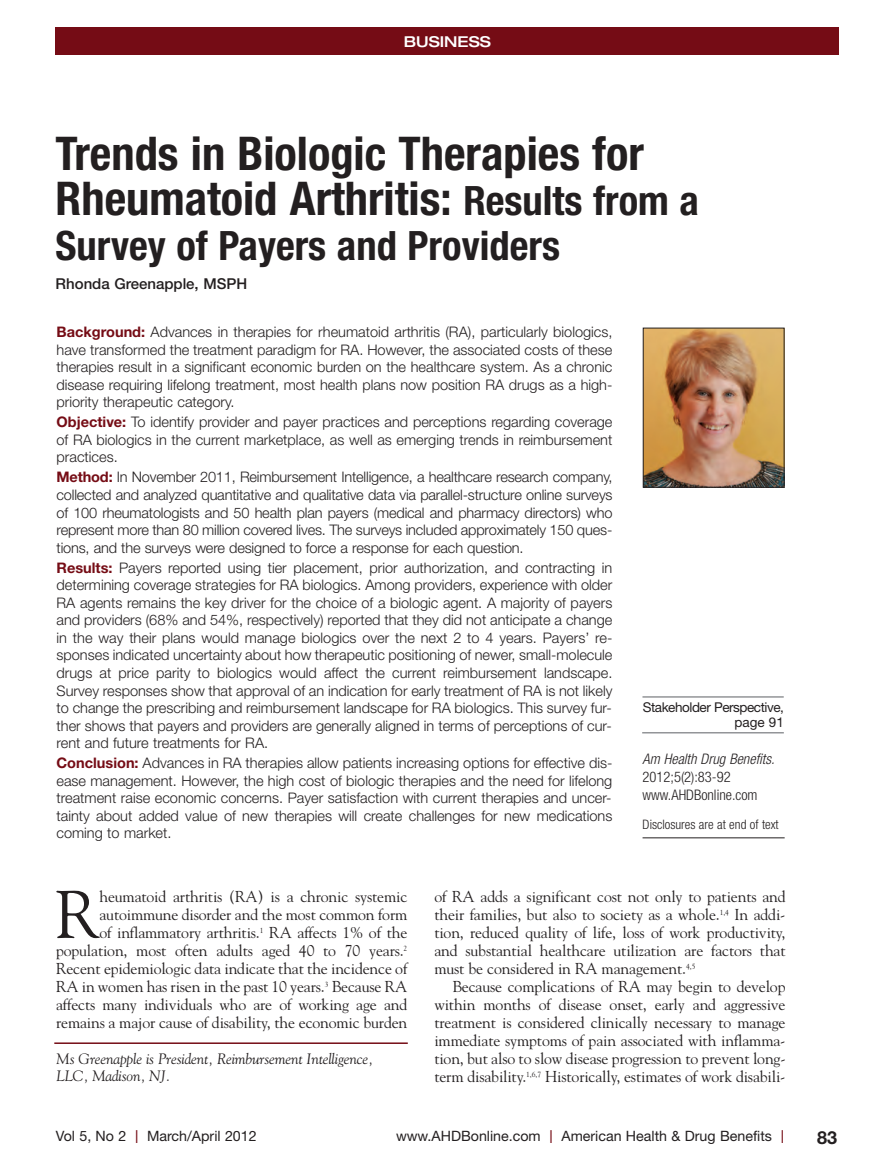
<style>
.page{position:relative;width:879px;height:1176px;background:#fff}
.page>*{position:absolute;margin:0;border:0;box-sizing:border-box;transform-origin:0 0}
.t1{font:66.9px "Goudy";color:#231f20}
.t2{font:700 condensed 46.5px/45px "Helvetica Neue";color:#231f20}
.t3{font:700 condensed 40.5px "Helvetica Neue";color:#231f20}
.t4{font:700 18px "Helvetica Neue";color:#231f20}
.t5{font:15.75px/18px "Goudy";letter-spacing:-.01em;color:#231f20;text-align:justify}
.t6{font:italic 15px/16.5px "Goudy";letter-spacing:-.01em;color:#231f20}
.t7{font:500 15px "Helvetica Neue";color:#231f20}
.t8{font:500 expanded 15px "Helvetica Neue";color:#fff}
.t9{font:300 14.55px/17.5px "Helvetica Neue";color:#231f20;text-align:justify}
.t10{font:300 condensed 14.55px/18px "Helvetica Neue";color:#231f20}
.t11{font:italic 300 condensed 14.55px "Helvetica Neue";letter-spacing:.005em;color:#231f20}
.t12{font:14.25px "Helvetica Neue";color:#231f20}
.t13{font:13.5px/15px "Helvetica Neue";letter-spacing:-.035em;color:#231f20;text-align:right}
.t14{font:300 condensed 13.05px "Helvetica Neue";color:#231f20}
.s1{font-size:40.5px}
.s2{font-weight:700;color:#750c15}
.s3{font-weight:300;font-size:18px;color:#750c15}
</style>
<div class="page">
<div style="left:56px;top:28px;width:783px;height:27px;background:#750c15"></div>
<hr style="left:54px;top:1042px;width:354px;height:1px;background:#750c15">
<hr style="left:642px;top:837px;width:142px;height:1px;background:#231f20">
<hr style="left:642px;top:696px;width:141px;height:1px;background:#939598">
<hr style="left:642px;top:732px;width:141px;height:1px;background:#939598">
<img style="left:644px;top:329px;width:138px;height:156px">
<div style="left:642px;top:327px;width:142px;height:160px;border:1px solid #231f20"></div>
<p class="t8" style="left:404px;top:32px;width:89px">BUSINESS</p>
<h2 class="t2" style="left:56px;top:131px;width:644px">Trends in Biologic Therapies for<br>Rheumatoid Arthritis: <span class="s1">Results from a</span></h2>
<h3 class="t3" style="left:56px;top:221px;width:506px">Survey of Payers and Providers</h3>
<p class="t7" style="left:56px;top:274px;width:193px">Rhonda Greenapple, MSPH</p>
<p class="t9" style="left:57px;top:323px;width:557px"><span class="s2">Background:</span> Advances in therapies for rheumatoid arthritis (RA), particularly biologics, have transformed the treatment paradigm for RA. However, the associated costs of these therapies result in a significant economic burden on the healthcare system. As a chronic disease requiring lifelong treatment, most health plans now position RA drugs as a high&shy;priority therapeutic category.</p>
<p class="t9" style="left:57px;top:413px;width:557px"><span class="s2">Objective:</span> To identify provider and payer practices and perceptions regarding coverage of RA biologics in the current marketplace, as well as emerging trends in reimbursement practices.</p>
<p class="t9" style="left:57px;top:468px;width:557px"><span class="s2">Method:</span> In November 2011, Reimbursement Intelligence, a healthcare research company, collected and analyzed quantitative and qualitative data via parallel-structure online surveys of 100 rheumatologists and 50 health plan payers (medical and pharmacy directors) who represent more than 80 million covered lives. The surveys included approximately 150 ques&shy;tions, and the surveys were designed to force a response for each question.</p>
<p class="t9" style="left:57px;top:558px;width:557px"><span class="s2">Results:</span> Payers reported using tier placement, prior authorization, and contracting in determining coverage strategies for RA biologics. Among providers, experience with older RA agents remains the key driver for the choice of a biologic agent. A majority of payers and providers (68% and 54%, respectively) reported that they did not anticipate a change in the way their plans would manage biologics over the next 2 to 4 years. Payers’ re - sponses indicated uncertainty about how therapeutic positioning of newer, small-molecule drugs at price parity to biologics would affect the current reimbursement landscape.<br>Survey responses show that approval of an indication for early treatment of RA is not likely to change the prescribing and reimbursement landscape for RA biologics. This survey fur&shy;ther shows that payers and providers are generally aligned in terms of perceptions of cur&shy;rent and future treatments for RA.</p>
<p class="t9" style="left:57px;top:753px;width:557px"><span class="s2">Conclusion:</span> Advances in RA therapies allow patients increasing options for effective dis&shy;ease management. However, the high cost of biologic therapies and the need for lifelong treatment raise economic concerns. Payer satisfaction with current therapies and uncer&shy;tainty about added value of new therapies will create challenges for new medications coming to market.</p>
<p class="t11" style="left:642px;top:753px;width:133px">Am Health Drug Benefits.</p>
<p class="t13" style="left:642px;top:699px;width:143px">Stakeholder Perspective, page 91</p>
<p class="t10" style="left:642px;top:769px;width:116px">2012;5(2):83-92 www.AHDBonline.com</p>
<p class="t14" style="left:642px;top:819px;width:137px">Disclosures are at end of text</p>
<h1 class="t1" style="left:55px;top:873px;width:46px">R</h1>
<p class="t5" style="left:56px;top:887px;width:353px;text-align:right">heumatoid arthritis (RA) is a chronic systemic autoimmune disorder and the most common form<br>of inflammatory arthritis.<sup>1</sup> RA affects 1% of the population, most often adults aged 40 to 70 years.<sup>2<br></sup>Recent epidemiologic data indicate that the incidence of RA in women has risen in the past 10 years.<sup>3</sup> Because RA affects many individuals who are of working age and remains a major cause of disability, the economic burden</p>
<p class="t5" style="left:434px;top:887px;width:353px">of RA adds a significant cost not only to patients and their families, but also to society as a whole.<sup>1,4</sup> In addi&shy;tion, reduced quality of life, loss of work productivity, and substantial healthcare utilization are factors that must be considered in RA management.<sup>4,5</sup></p>
<p class="t5" style="left:434px;top:977px;width:353px;text-indent:18px">Because complications of RA may begin to develop within months of disease onset, early and aggressive treatment is considered clinically necessary to manage immediate symptoms of pain associated with inflamma&shy;tion, but also to slow disease progression to prevent long&shy;term disability.<sup>1,6,7</sup> Historically, estimates of work disabili-</p>
<p class="t6" style="left:56px;top:1050px;width:318px">Ms Greenapple is President, Reimbursement Intelligence,<br>LLC, Madison, NJ.</p>
<p class="t12" style="left:56px;top:1127px;width:202px">Vol 5, No 2 <span class="s3">l</span> March/April 2012</p>
<p class="t12" style="left:396px;top:1127px;width:389px">www.AHDBonline.com <span class="s3">l</span> American Health &amp; Drug Benefits <span class="s3">l</span></p>
<p class="t4" style="left:817px;top:1126px;width:21px">83</p>
</div>
